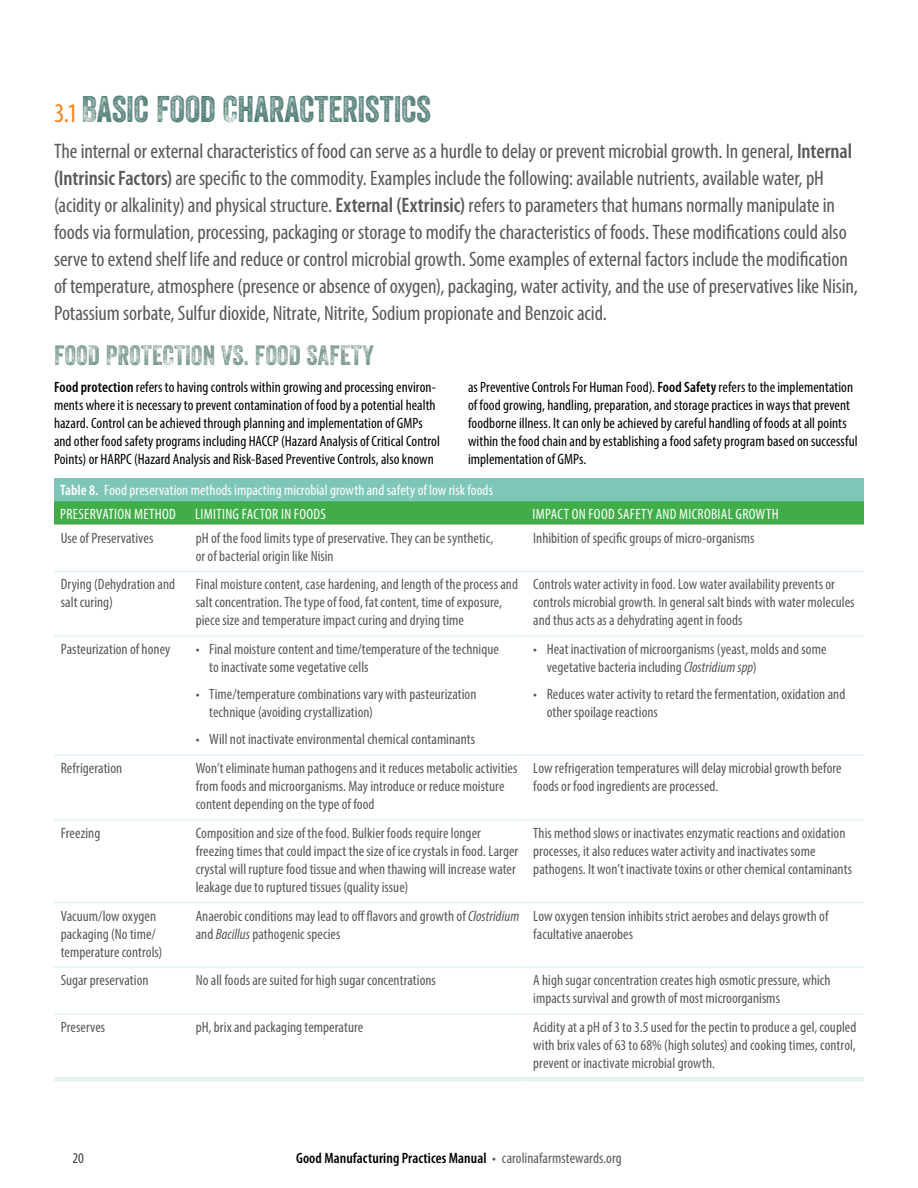
<style>
.page{position:relative;width:918px;height:1188px;background:#fff}
.page>*{position:absolute;margin:0;border:0;box-sizing:border-box;transform-origin:0 0}
.t1{font:36px "Veneer Three";letter-spacing:-.01em;color:#548077}
.t2{font:27px "Veneer Three";letter-spacing:.005em;color:#73928b}
.t3{font:condensed 21px/27px "Myriad Pro";letter-spacing:-.005em;color:#58595b}
.t4{font:condensed 15px/18px "Myriad Pro";letter-spacing:.005em;color:#58595b}
.t5{font:condensed 15px/18px "Myriad Pro";letter-spacing:.005em;color:#000}
.t6{font:condensed 15px/23.2px "Myriad Pro";letter-spacing:.01em;color:#fff}
.t7{font:600 condensed 15px "Myriad Pro";letter-spacing:.005em;color:#000}
.t8{font:condensed 15px "Myriad Pro";color:#414042}
.s1{font-family:"Myriad Pro";font-stretch:condensed;font-size:27px;color:#f58220}
.s2{font-weight:600}
.s3{font-style:italic}
.s4{font-weight:400;color:#58595b}
</style>
<div class="page">
<div style="left:54px;top:478px;width:810px;height:23px;background:#7dc6b8"></div>
<svg style="left:54px;top:501px;width:810px;height:24px;background:#45ae4d"></svg>
<hr style="left:54px;top:571px;width:135px;height:1px;background:#e5f3ee">
<hr style="left:189px;top:571px;width:337px;height:1px;background:#e5f3ee">
<hr style="left:526px;top:571px;width:338px;height:1px;background:#e5f3ee">
<hr style="left:54px;top:635px;width:135px;height:2px;background:#e5f3ee">
<hr style="left:189px;top:635px;width:337px;height:2px;background:#e5f3ee">
<hr style="left:526px;top:635px;width:338px;height:2px;background:#e5f3ee">
<hr style="left:54px;top:754px;width:135px;height:2px;background:#e5f3ee">
<hr style="left:189px;top:754px;width:337px;height:2px;background:#e5f3ee">
<hr style="left:526px;top:754px;width:338px;height:2px;background:#e5f3ee">
<hr style="left:54px;top:819px;width:135px;height:1px;background:#e5f3ee">
<hr style="left:189px;top:819px;width:337px;height:1px;background:#e5f3ee">
<hr style="left:526px;top:819px;width:338px;height:1px;background:#e5f3ee">
<hr style="left:54px;top:902px;width:135px;height:1px;background:#e5f3ee">
<hr style="left:189px;top:902px;width:337px;height:1px;background:#e5f3ee">
<hr style="left:526px;top:902px;width:338px;height:1px;background:#e5f3ee">
<hr style="left:54px;top:967px;width:135px;height:1px;background:#e5f3ee">
<hr style="left:189px;top:967px;width:337px;height:1px;background:#e5f3ee">
<hr style="left:526px;top:967px;width:338px;height:1px;background:#e5f3ee">
<hr style="left:54px;top:1013px;width:135px;height:2px;background:#e5f3ee">
<hr style="left:189px;top:1013px;width:337px;height:2px;background:#e5f3ee">
<hr style="left:526px;top:1013px;width:338px;height:2px;background:#e5f3ee">
<hr style="left:54px;top:1077px;width:135px;height:4px;background:#e5f3ee">
<hr style="left:189px;top:1077px;width:337px;height:4px;background:#e5f3ee">
<hr style="left:526px;top:1077px;width:338px;height:4px;background:#e5f3ee">
<h1 class="t1" style="left:54px;top:87px;width:378px"><span class="s1">3.1</span> BASIC FOOD CHARACTERISTICS</h1>
<p class="t3" style="left:54px;top:137px;width:805px">The internal or external characteristics of food can serve as a hurdle to delay or prevent microbial growth. In general, <span class="s2">Internal (Intrinsic Factors)</span> are specific to the commodity. Examples include the following: available nutrients, available water, pH (acidity or alkalinity) and physical structure. <span class="s2">External (Extrinsic)</span> refers to parameters that humans normally manipulate in foods via formulation, processing, packaging or storage to modify the characteristics of foods. These modifications could also serve to extend shelf life and reduce or control microbial growth. Some examples of external factors include the modification of temperature, atmosphere (presence or absence of oxygen), packaging, water activity, and the use of preservatives like Nisin, Potassium sorbate, Sulfur dioxide, Nitrate, Nitrite, Sodium propionate and Benzoic acid.</p>
<h2 class="t2" style="left:54px;top:338px;width:321px">FOOD PROTECTION VS. FOOD SAFETY</h2>
<p class="t5" style="left:54px;top:377px;width:387px"><span class="s2">Food protection</span> refers to having controls within growing and processing environ&shy;ments where it is necessary to prevent contamination of food by a potential health hazard. Control can be achieved through planning and implementation of GMPs and other food safety programs including HACCP (Hazard Analysis of Critical Control Points) or HARPC (Hazard Analysis and Risk-Based Preventive Controls, also known</p>
<p class="t5" style="left:468px;top:377px;width:391px">as Preventive Controls For Human Food). <span class="s2">Food Safety</span> refers to the implementation of food growing, handling, preparation, and storage practices in ways that prevent foodborne illness. It can only be achieved by careful handling of foods at all points within the food chain and by establishing a food safety program based on successful implementation of GMPs.</p>
<p class="t6" style="left:60px;top:479px;width:435px"><span class="s2">Table 8.</span> Food preservation methods impacting microbial growth and safety of low risk foods<br>PRESERVATION METHOD</p>
<p class="t6" style="left:195px;top:502px;width:132px">LIMITING FACTOR IN FOODS</p>
<p class="t6" style="left:533px;top:502px;width:248px">IMPACT ON FOOD SAFETY AND MICROBIAL GROWTH</p>
<p class="t4" style="left:61px;top:528px;width:94px">Use of Preservatives</p>
<p class="t4" style="left:196px;top:528px;width:299px">pH of the food limits type of preservative. They can be synthetic, or of bacterial origin like Nisin</p>
<p class="t4" style="left:533px;top:528px;width:223px">Inhibition of specific groups of micro-organisms</p>
<p class="t4" style="left:61px;top:575px;width:116px">Drying (Dehydration and salt curing)</p>
<p class="t4" style="left:196px;top:575px;width:324px">Final moisture content, case hardening, and length of the process and salt concentration. The type of food, fat content, time of exposure, piece size and temperature impact curing and drying time</p>
<p class="t4" style="left:533px;top:575px;width:323px">Controls water activity in food. Low water availability prevents or controls microbial growth. In general salt binds with water molecules and thus acts as a dehydrating agent in foods</p>
<p class="t4" style="left:61px;top:640px;width:111px">Pasteurization of honey</p>
<p class="t4" style="left:209px;top:640px;width:291px;text-indent:-13px">• Final moisture content and time/temperature of the technique to inactivate some vegetative cells</p>
<p class="t4" style="left:209px;top:685px;width:269px;text-indent:-13px">• Time/temperature combinations vary with pasteurization technique (avoiding crystallization)</p>
<p class="t4" style="left:196px;top:730px;width:281px">• Will not inactivate environmental chemical contaminants</p>
<p class="t4" style="left:547px;top:640px;width:281px;text-indent:-14px">• Heat inactivation of microorganisms (yeast, molds and some vegetative bacteria including <span class="s3">Clostridium spp</span>)</p>
<p class="t4" style="left:547px;top:685px;width:300px;text-indent:-14px">• Reduces water activity to retard the fermentation, oxidation and other spoilage reactions</p>
<p class="t4" style="left:61px;top:759px;width:63px">Refrigeration</p>
<p class="t4" style="left:196px;top:759px;width:323px">Won’t eliminate human pathogens and it reduces metabolic activities from foods and microorganisms. May introduce or reduce moisture content depending on the type of food</p>
<p class="t4" style="left:533px;top:759px;width:310px">Low refrigeration temperatures will delay microbial growth before foods or food ingredients are processed.</p>
<p class="t4" style="left:61px;top:824px;width:41px">Freezing</p>
<p class="t4" style="left:196px;top:824px;width:324px">Composition and size of the food. Bulkier foods require longer freezing times that could impact the size of ice crystals in food. Larger crystal will rupture food tissue and when thawing will increase water leakage due to ruptured tissues (quality issue)</p>
<p class="t4" style="left:533px;top:824px;width:320px">This method slows or inactivates enzymatic reactions and oxidation processes, it also reduces water activity and inactivates some pathogens. It won’t inactivate toxins or other chemical contaminants</p>
<p class="t4" style="left:61px;top:906px;width:103px">Vacuum/low oxygen packaging (No time/ temperature controls)</p>
<p class="t4" style="left:196px;top:906px;width:325px">Anaerobic conditions may lead to off flavors and growth of <span class="s3">Clostridium </span>and <span class="s3">Bacillus</span> pathogenic species</p>
<p class="t4" style="left:533px;top:906px;width:297px">Low oxygen tension inhibits strict aerobes and delays growth of facultative anaerobes</p>
<p class="t4" style="left:61px;top:971px;width:89px">Sugar preservation</p>
<p class="t4" style="left:196px;top:971px;width:242px">No all foods are suited for high sugar concentrations</p>
<p class="t4" style="left:533px;top:971px;width:299px">A high sugar concentration creates high osmotic pressure, which impacts survival and growth of most microorganisms</p>
<p class="t4" style="left:61px;top:1018px;width:46px">Preserves</p>
<p class="t4" style="left:196px;top:1018px;width:169px">pH, brix and packaging temperature</p>
<p class="t4" style="left:533px;top:1018px;width:325px;text-align:justify">Acidity at a pH of 3 to 3.5 used for the pectin to produce a gel, coupled with brix vales of 63 to 68% (high solutes) and cooking times, control, prevent or inactivate microbial growth.</p>
<p class="t8" style="left:72px;top:1149px;width:13px">20</p>
<p class="t7" style="left:296px;top:1148px;width:327px">Good Manufacturing Practices Manual <span class="s4">• carolinafarmstewards.org</span></p>
</div>
